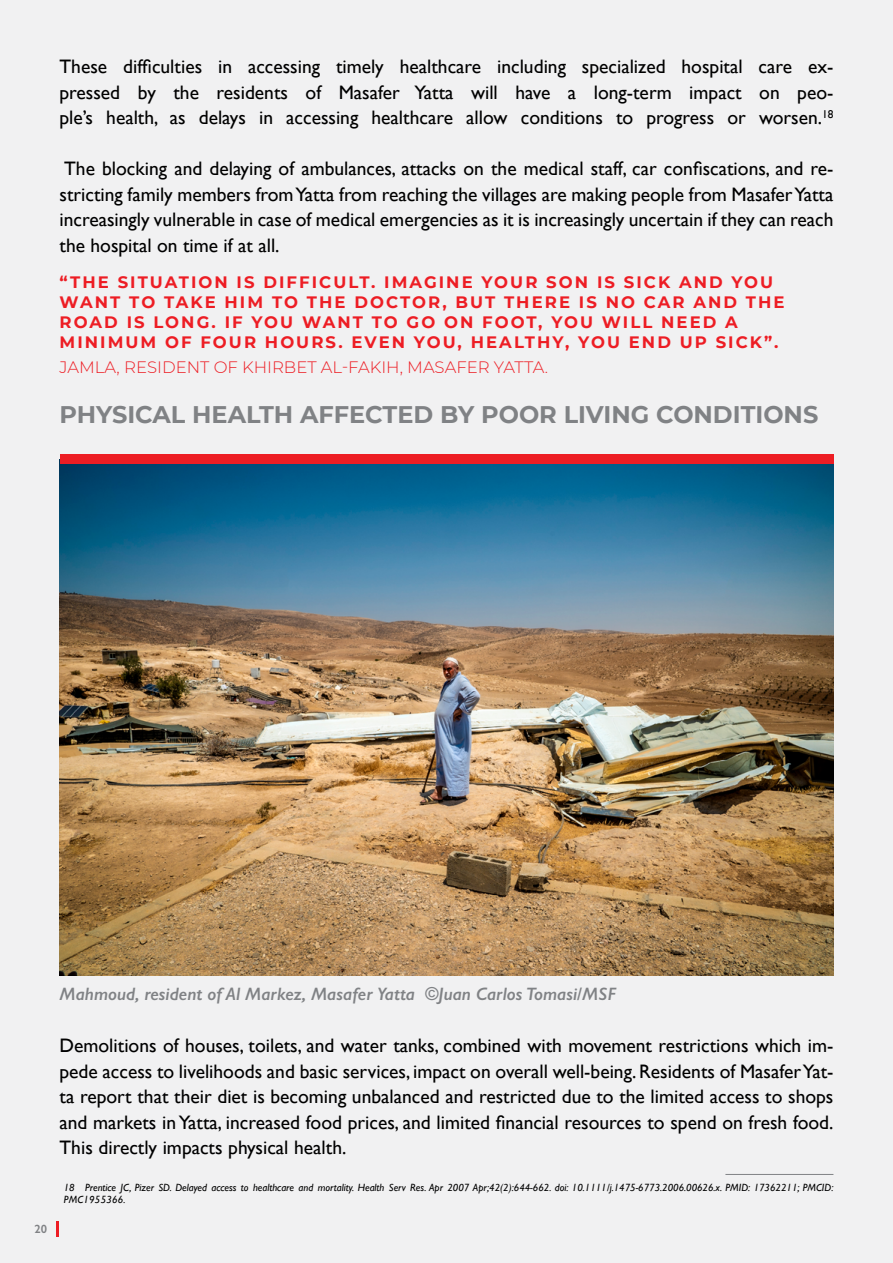
<style>
.page{position:relative;width:893px;height:1263px;background:#f1f1f2}
.page>*{position:absolute;margin:0;border:0;box-sizing:border-box;transform-origin:0 0}
.t1{font:700 24px "Montserrat";color:#808285}
.t2{font:19.5px/25.5px "Gill Sans";color:#000;text-align:justify}
.t3{font:italic 600 18px "Gill Sans";color:#808285}
.t4{font:700 16.5px/19.8px "Montserrat";letter-spacing:.125em;color:#ed1d24}
.t5{font:300 16.5px "Montserrat";color:#ed1d24}
.t6{font:600 12px "Gill Sans";color:#808285}
.t7{font:italic 10.5px/12px "Gill Sans";color:#000}
</style>
<div class="page">
<svg style="left:57px;top:1221px;width:2px;height:15px"></svg>
<hr style="left:725px;top:1174px;width:108px;height:1px;background:#808285">
<img style="left:60px;top:464px;width:773px;height:511px">
<div style="left:60px;top:454px;width:773px;height:10px;background:#ed1d24"></div>
<p class="t2" style="left:60px;top:53px;width:775px">These difficulties in accessing timely healthcare including specialized hospital care ex&shy;pressed by the residents of Masafer Yatta will have a long-term impact on peo&shy;ple’s health, as delays in accessing healthcare allow conditions to progress or worsen.<sup>18</sup></p>
<p class="t2" style="left:60px;top:155px;width:775px">The blocking and delaying of ambulances, attacks on the medical staff, car confiscations, and re&shy;stricting family members from Yatta from reaching the villages are making people from Masafer Yatta increasingly vulnerable in case of medical emergencies as it is increasingly uncertain if they can reach the hospital on time if at all.</p>
<p class="t4" style="left:60px;top:272px;width:727px">“THE SITUATION IS DIFFICULT. IMAGINE YOUR SON IS SICK AND YOU WANT TO TAKE HIM TO THE DOCTOR, BUT THERE IS NO CAR AND THE ROAD IS LONG. IF YOU WANT TO GO ON FOOT, YOU WILL NEED A MINIMUM OF FOUR HOURS. EVEN YOU, HEALTHY, YOU END UP SICK”.</p>
<p class="t5" style="left:60px;top:356px;width:490px">JAMLA, RESIDENT OF KHIRBET AL-FAKIH, MASAFER YATTA.</p>
<p class="t1" style="left:60px;top:397px;width:760px">PHYSICAL HEALTH AFFECTED BY POOR LIVING CONDITIONS</p>
<p class="t3" style="left:60px;top:983px;width:558px">Mahmoud, resident of Al Markez, Masafer Yatta ©Juan Carlos Tomasi/MSF</p>
<p class="t6" style="left:35px;top:1222px;width:14px">20</p>
<p class="t2" style="left:60px;top:1033px;width:775px">Demolitions of houses, toilets, and water tanks, combined with movement restrictions which im&shy;pede access to livelihoods and basic services, impact on overall well-being. Residents of Masafer Yat&shy;ta report that their diet is becoming unbalanced and restricted due to the limited access to shops and markets in Yatta, increased food prices, and limited financial resources to spend on fresh food.<br>This directly impacts physical health.</p>
<p class="t7" style="left:64px;top:1182px;width:771px">18 Prentice JC, Pizer SD. Delayed access to healthcare and mortality. Health Serv Res. Apr 2007 Apr;42(2):644-662. doi: 10.1111/j.1475-6773.2006.00626.x. PMID: 17362211; PMCID:<br>PMC1955366.</p>
</div>
